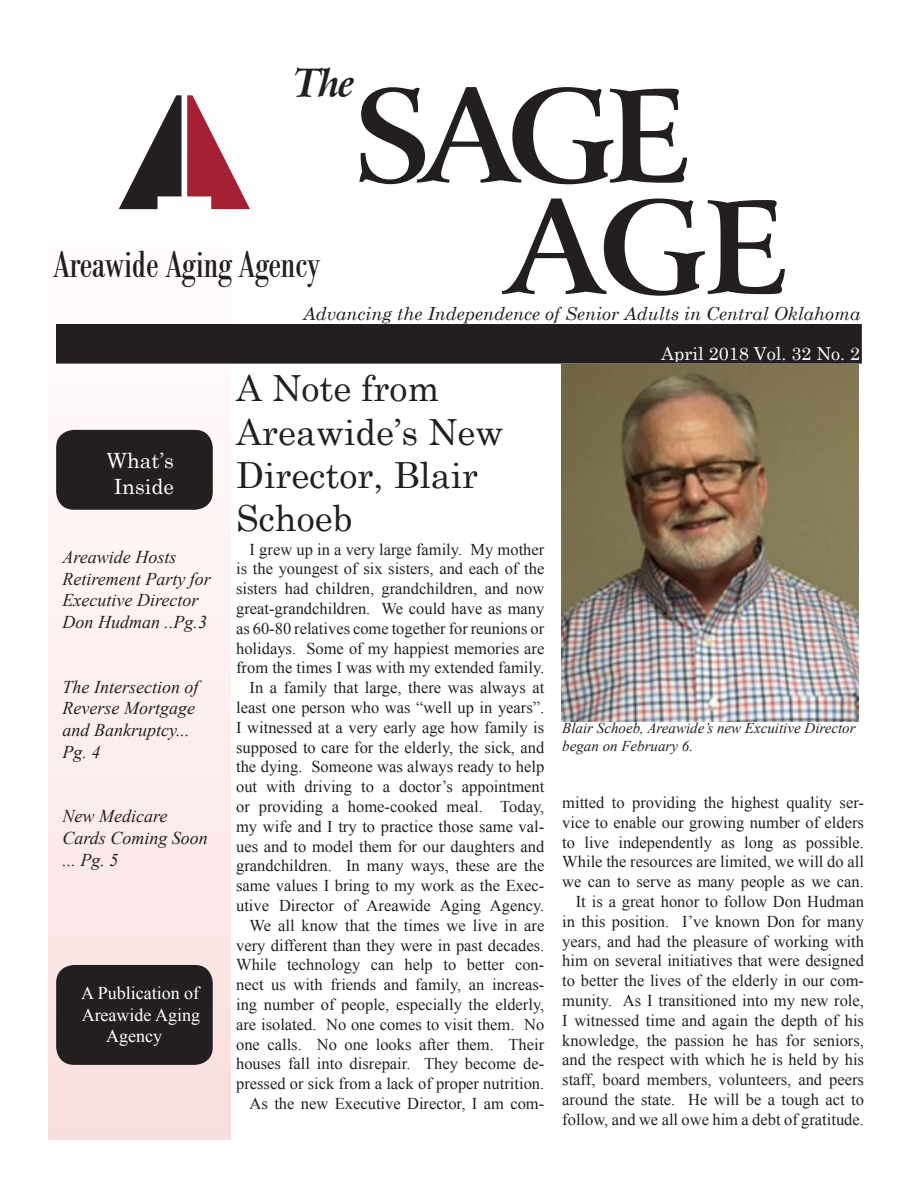
<style>
.page{position:relative;width:918px;height:1188px;background:#fff}
.page>*{position:absolute;margin:0;border:0;box-sizing:border-box;transform-origin:0 0}
.t1{font:700 129px "Arrus BT";letter-spacing:-.08em;color:#231f20}
.t2{font:condensed 40.5px "Bodoni BE";color:#231f20}
.t3{font:italic 700 38.55px "Arrus BT";color:#231f20}
.t4{font:condensed 37.05px "Bodoni BE";color:#231f20}
.Headline_24{font:36px/43.2px "Century Schoolbook";color:#231f20}
.t5{font:21px "Century Schoolbook";color:#fff}
.t6{font:italic 18px/21.6px "Times New Roman";color:#231f20}
.t7{font:italic 18px "Century Schoolbook";color:#231f20}
.t8{font:18px/21.6px "Times New Roman";color:#fff}
.t9{font:18px "Century Schoolbook";color:#fff}
.Body_Text{font:16.5px/19.8px "Times New Roman";color:#231f20;text-align:justify}
.t10{font:700 16.5px "Helvetica";color:#fff}
.t11{font:italic 15px/18px "Times New Roman";color:#231f20}
.t12{font:12px "Arrus BT";color:#231f20;scale:1.1 1}
</style>
<div class="page">
<div style="left:48px;top:59px;width:183px;height:1080px;background:linear-gradient(to bottom,#fff,#fae0e0)"></div>
<div style="left:57px;top:325px;width:804px;height:38px;background:#231f20"></div>
<div style="left:56px;top:324px;width:806px;height:40px;border:2px solid #231f20"></div>
<div style="left:56px;top:430px;width:157px;height:80px;background:#231f20;border-radius:18px"></div>
<div style="left:56px;top:965px;width:157px;height:100px;background:#231f20;border-radius:18px"></div>
<img style="left:562px;top:364px;width:297px;height:357px">
<svg style="left:119px;top:95px;width:131px;height:114px"></svg>
<p class="t3" style="left:293px;top:59px;width:63px">The</p>
<p class="t1" style="left:350px;top:57px;width:342px">SAGE</p>
<p class="t4" style="left:53px;top:244px;width:269px">Areawide Aging Agency</p>
<p class="t1" style="left:507px;top:168px;width:283px">AGE</p>
<p class="t5" style="left:107px;top:443px;width:69px">What’s</p>
<p class="t5" style="left:114px;top:468px;width:62px">Inside</p>
<p class="t10" style="left:91px;top:463px;width:54px">What's</p>
<p class="t7" style="left:303px;top:300px;width:559px">Advancing the Independence of Senior Adults in Central Oklahoma</p>
<p class="t9" style="left:661px;top:339px;width:201px">April 2018 Vol. 32 No. 2</p>
<p class="t12" style="left:453px;top:313px;width:370px">Advancing the Independence of Senior Adults in Central Oklahoma</p>
<p class="Headline_24" style="left:236px;top:364px;width:269px">A Note from<br>Areawide’s New<br>Director, Blair<br>Schoeb</p>
<p class="Body_Text" style="left:236px;top:539px;width:310px;text-indent:14px">I grew up in a very large family. My mother is the youngest of six sisters, and each of the sisters had children, grandchildren, and now great-grandchildren. We could have as many as 60-80 relatives come together for reunions or holidays. Some of my happiest memories are from the times I was with my extended family.</p>
<p class="Body_Text" style="left:236px;top:678px;width:310px;text-indent:14px">In a family that large, there was always at least one person who was “well up in years”.<br>I witnessed at a very early age how family is supposed to care for the elderly, the sick, and the dying. Someone was always ready to help out with driving to a doctor’s appointment or providing a home-cooked meal. Today, my wife and I try to practice those same val&shy;ues and to model them for our daughters and grandchildren. In many ways, these are the same values I bring to my work as the Exec&shy;utive Director of Areawide Aging Agency.</p>
<p class="Body_Text" style="left:236px;top:915px;width:310px;text-indent:14px">We all know that the times we live in are very different than they were in past decades.<br>While technology can help to better con&shy;nect us with friends and family, an increas&shy;ing number of people, especially the elderly, are isolated. No one comes to visit them. No one calls. No one looks after them. Their houses fall into disrepair. They become de&shy;pressed or sick from a lack of proper nutrition.</p>
<p class="Body_Text" style="left:250px;top:1093px;width:296px">As the new Executive Director, I am com-</p>
<p class="t6" style="left:63px;top:546px;width:150px">Areawide Hosts<br>Retirement Party for<br>Executive Director<br>Don Hudman ..Pg.3</p>
<p class="t6" style="left:63px;top:676px;width:137px">The Intersection of<br>Reverse Mortgage and Bankruptcy...<br>Pg. 4</p>
<p class="t6" style="left:63px;top:805px;width:147px">New Medicare<br>Cards Coming Soon ... Pg. 5</p>
<p class="t8" style="left:81px;top:982px;width:120px">A Publication of</p>
<p class="t8" style="left:106px;top:1004px;width:95px;text-indent:-24px">Areawide Aging<br>Agency</p>
<p class="t2" style="left:112px;top:1048px;width:294px">Areawide Aging Agency</p>
<p class="t11" style="left:562px;top:718px;width:295px">Blair Schoeb, Areawide’s new Excuitive Director began on February 6.</p>
<p class="Body_Text" style="left:562px;top:792px;width:303px">mitted to providing the highest quality ser&shy;vice to enable our growing number of elders to live independently as long as possible.<br>While the resources are limited, we will do all we can to serve as many people as we can.</p>
<p class="Body_Text" style="left:562px;top:891px;width:303px;text-indent:14px">It is a great honor to follow Don Hudman in this position. I’ve known Don for many years, and had the pleasure of working with him on several initiatives that were designed to better the lives of the elderly in our com&shy;munity. As I transitioned into my new role, I witnessed time and again the depth of his knowledge, the passion he has for seniors, and the respect with which he is held by his staff, board members, volunteers, and peers around the state. He will be a tough act to follow, and we all owe him a debt of gratitude.</p>
</div>
